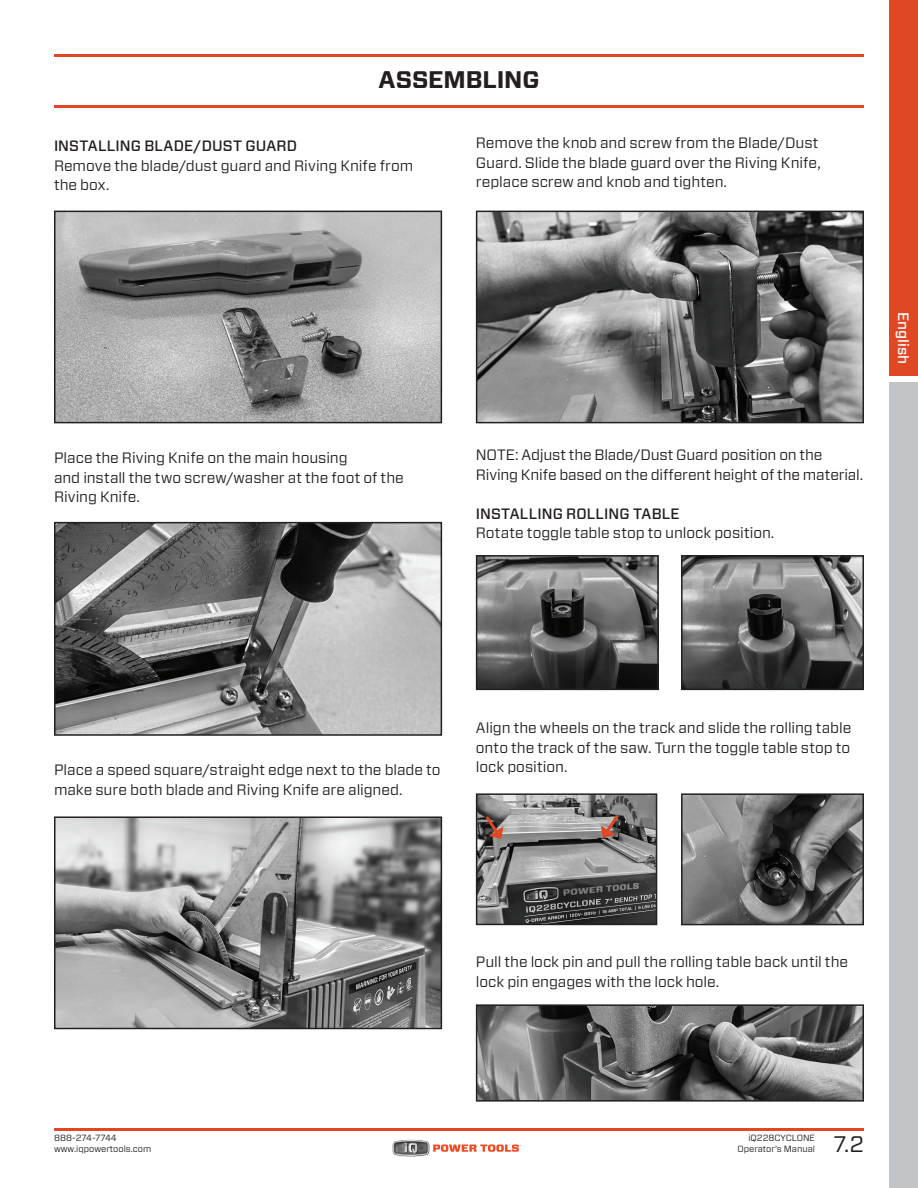
<style>
.page{position:relative;width:918px;height:1188px;background:#fff}
.page>*{position:absolute;margin:0;border:0;box-sizing:border-box;transform-origin:0 0}
.t1{font:700 24px "Forza";letter-spacing:-.005em;color:#231f20}
.t2{font:22.5px "Forza";color:#231f20}
.t3{font:15px/19.5px "Forza";letter-spacing:-.005em;color:#231f20}
.t4{font:500 15px "Forza";letter-spacing:.01em;color:#231f20}
.t5{font:500 15px "Forza";letter-spacing:.005em;color:#fff}
.t6{font:9px/10.5px "Forza";color:#231f20;text-align:right}
</style>
<div class="page">
<hr style="left:54px;top:1128px;width:810px;height:2px;background:#df4725">
<hr style="left:54px;top:54px;width:810px;height:2px;background:#df4725">
<hr style="left:54px;top:106px;width:810px;height:2px;background:#df4725">
<img style="left:392px;top:1139px;width:47px;height:18px">
<svg style="left:433px;top:1145px;width:88px;height:7px"></svg>
<div style="left:889px;top:0;width:29px;height:376px;background:#df4725"></div>
<div style="left:889px;top:383px;width:29px;height:805px;background:#c1c5c7"></div>
<img style="left:57px;top:214px;width:382px;height:206px">
<div style="left:54px;top:211px;width:388px;height:212px;border:2px solid #231f20"></div>
<img style="left:57px;top:819px;width:382px;height:207px">
<div style="left:54px;top:816px;width:388px;height:213px;border:2px solid #231f20"></div>
<img style="left:57px;top:525px;width:382px;height:208px">
<div style="left:54px;top:522px;width:388px;height:214px;border:2px solid #231f20"></div>
<img style="left:479px;top:214px;width:382px;height:206px">
<div style="left:476px;top:211px;width:388px;height:212px;border:2px solid #231f20"></div>
<img style="left:684px;top:796px;width:177px;height:126px">
<div style="left:681px;top:793px;width:183px;height:132px;border:2px solid #231f20"></div>
<img style="left:479px;top:1007px;width:382px;height:92px">
<div style="left:476px;top:1004px;width:388px;height:98px;border:2px solid #231f20"></div>
<img style="left:479px;top:796px;width:175px;height:126px">
<div style="left:476px;top:793px;width:181px;height:132px;border:2px solid #231f20"></div>
<svg style="left:483px;top:813px;width:20px;height:26px"></svg>
<svg style="left:601px;top:812px;width:20px;height:26px"></svg>
<img style="left:479px;top:558px;width:177px;height:129px">
<div style="left:476px;top:555px;width:183px;height:135px;border:2px solid #231f20"></div>
<img style="left:684px;top:558px;width:177px;height:129px">
<div style="left:681px;top:555px;width:183px;height:135px;border:2px solid #231f20"></div>
<h1 class="t1" style="left:379px;top:64px;width:162px">ASSEMBLING</h1>
<p class="t4" style="left:54px;top:136px;width:245px">INSTALLING BLADE/DUST GUARD</p>
<p class="t3" style="left:54px;top:156px;width:361px">Remove the blade/dust guard and Riving Knife from the box.</p>
<p class="t3" style="left:476px;top:133px;width:346px">Remove the knob and screw from the Blade/Dust<br>Guard. Slide the blade guard over the Riving Knife, replace screw and knob and tighten.</p>
<p class="t3" style="left:54px;top:448px;width:351px">Place the Riving Knife on the main housing<br>and install the two screw/washer at the foot of the<br>Riving Knife.</p>
<p class="t5" style="left:913px;top:312px;width:54px;rotate:90deg">English</p>
<p class="t3" style="left:476px;top:445px;width:389px">NOTE: Adjust the Blade/Dust Guard position on the<br>Riving Knife based on the different height of the material.</p>
<p class="t4" style="left:476px;top:503px;width:205px">INSTALLING ROLLING TABLE</p>
<p class="t3" style="left:476px;top:523px;width:300px">Rotate toggle table stop to unlock position.</p>
<p class="t3" style="left:54px;top:760px;width:388px">Place a speed square/straight edge next to the blade to make sure both blade and Riving Knife are aligned.</p>
<p class="t3" style="left:476px;top:718px;width:377px;text-align:justify">Align the wheels on the track and slide the rolling table onto the track of the saw. Turn the toggle table stop to lock position.</p>
<p class="t6" style="left:54px;top:1133px;width:99px;text-align:left">888-274-7744 www.iqpowertools.com</p>
<p class="t3" style="left:476px;top:952px;width:374px">Pull the lock pin and pull the rolling table back until the lock pin engages with the lock hole.</p>
<p class="t6" style="left:737px;top:1133px;width:79px">iQ228CYCLONE<br>Operator’s Manual</p>
<h2 class="t2" style="left:833px;top:1129px;width:32px">7.2</h2>
</div>
